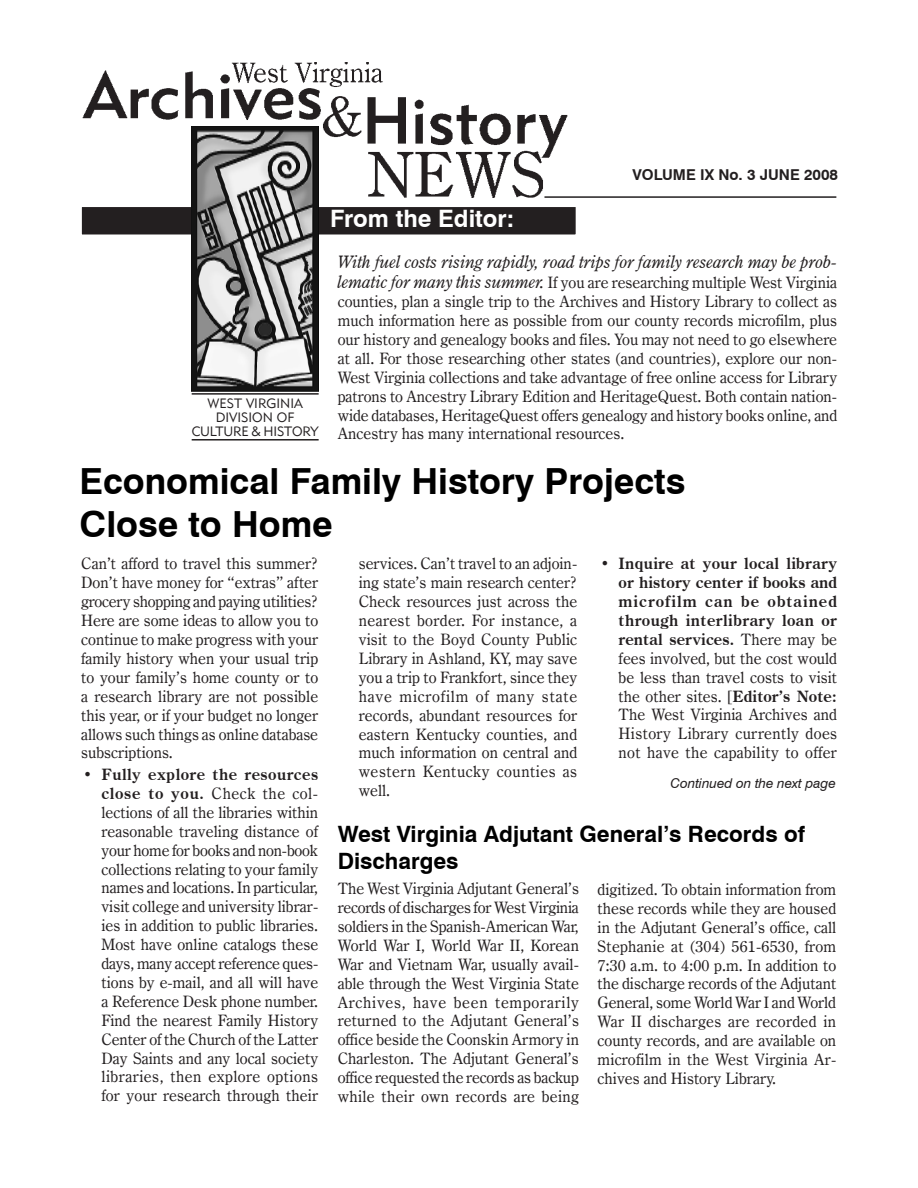
<style>
.page{position:relative;width:918px;height:1188px;background:#fff}
.page>*{position:absolute;margin:0;border:0;box-sizing:border-box;transform-origin:0 0}
.maintitle{font:700 36px/43.2px "Swiss 721 BT";color:#000}
.t1{font:700 24px "Swiss 721 BT";color:#fff}
.title2{font:700 22.5px/27px "Swiss 721 BT";color:#000}
.bodytext{font:italic 17.25px "Century Oldstyle BT";color:#231f20}
.bodytext-2{font:15.75px/18.9px "Century Oldstyle BT";letter-spacing:.005em;color:#231f20;text-align:justify}
.t2{font:700 15px "Swiss 721 BT";color:#231f20}
.t3{font:13.5px "Geometric 415 BT Lite A";color:#231f20}
.t4{font:italic 13.5px "Swiss 721 BT";color:#231f20}
.s1{font-style:italic;font-size:17.25px}
.s2{font-family:"Times New Roman";font-size:18px}
.s3{font-weight:700}
</style>
<div class="page">
<div style="left:81px;top:206px;width:495px;height:29px;background:#231f20"></div>
<div style="left:80px;top:206px;width:497px;height:30px;border:2px solid #fff"></div>
<img style="left:83px;top:63px;width:484px;height:135px">
<img style="left:192px;top:127px;width:127px;height:264px">
<hr style="left:192px;top:393px;width:127px;height:2px;background:#231f20">
<hr style="left:192px;top:439px;width:127px;height:2px;background:#231f20">
<hr style="left:544px;top:196px;width:292px;height:2px;background:#231f20">
<p class="t1" style="left:330px;top:204px;width:185px">From the Editor:</p>
<p class="t2" style="left:633px;top:166px;width:207px">VOLUME IX No. 3 JUNE 2008</p>
<p class="bodytext" style="left:338px;top:251px;width:501px">With fuel costs rising rapidly, road trips for family research may be prob-</p>
<p class="bodytext-2" style="left:338px;top:273px;width:501px"><span class="s1">lematic for many this summer.</span> If you are researching multiple West Virginia counties, plan a single trip to the Archives and History Library to collect as much information here as possible from our county records microfilm, plus our history and genealogy books and files. You may not need to go elsewhere at all. For those researching other states (and countries), explore our non-West Virginia collections and take advantage of free online access for Library patrons to Ancestry Library Edition and HeritageQuest. Both contain nation&shy;wide databases, HeritageQuest offers genealogy and history books online, and Ancestry has many international resources.</p>
<p class="maintitle" style="left:80px;top:459px;width:607px">Economical Family History Projects<br>Close to Home</p>
<p class="bodytext-2" style="left:81px;top:554px;width:239px">Can’t afford to travel this summer?<br>Don’t have money for “extras” after grocery shopping and paying utilities?<br>Here are some ideas to allow you to continue to make progress with your family history when your usual trip to your family’s home county or to a research library are not possible this year, or if your budget no longer allows such things as online database subscriptions.</p>
<p class="bodytext-2" style="left:101px;top:765px;width:218px;text-indent:-17px"><span class="s2">•</span> <span class="s3">Fully explore the resources close to you.</span> Check the col&shy;lections of all the libraries within reasonable traveling distance of your home for books and non-book collections relating to your family names and locations. In particular, visit college and university librar&shy;ies in addition to public libraries.<br>Most have online catalogs these days, many accept reference ques&shy;tions by e-mail, and all will have a Reference Desk phone number.<br>Find the nearest Family History Center of the Church of the Latter Day Saints and any local society libraries, then explore options for your research through their</p>
<p class="t3" style="left:207px;top:395px;width:97px">WEST VIRGINIA</p>
<p class="t3" style="left:216px;top:409px;width:80px">DIVISION OF</p>
<p class="t3" style="left:192px;top:423px;width:128px">CULTURE &amp; HISTORY</p>
<p class="bodytext-2" style="left:359px;top:554px;width:220px">services. Can’t travel to an adjoin&shy;ing state’s main research center?<br>Check resources just across the nearest border. For instance, a visit to the Boyd County Public Library in Ashland, KY, may save you a trip to Frankfort, since they have microfilm of many state records, abundant resources for eastern Kentucky counties, and much information on central and western Kentucky counties as well.</p>
<p class="bodytext-2" style="left:619px;top:554px;width:220px;text-indent:-17px"><span class="s2">•</span> <span class="s3">Inquire at your local library or history center if books and microfilm can be obtained through interlibrary loan or rental services.</span> There may be fees involved, but the cost would be less than travel costs to visit the other sites. [<span class="s3">Editor’s Note:<br></span>The West Virginia Archives and History Library currently does not have the capability to offer</p>
<p class="t4" style="left:671px;top:775px;width:167px">Continued on the next page</p>
<p class="title2" style="left:338px;top:820px;width:469px">West Virginia Adjutant General’s Records of<br>Discharges</p>
<p class="bodytext-2" style="left:338px;top:879px;width:243px">The West Virginia Adjutant General’s records of discharges for West Virginia soldiers in the Spanish-American War, World War I, World War II, Korean War and Vietnam War, usually avail&shy;able through the West Virginia State Archives, have been temporarily returned to the Adjutant General’s office beside the Coonskin Armory in Charleston. The Adjutant General’s office requested the records as backup while their own records are being</p>
<p class="bodytext-2" style="left:598px;top:880px;width:240px">digitized. To obtain information from these records while they are housed in the Adjutant General’s office, call Stephanie at (304) 561-6530, from 7:30 a.m. to 4:00 p.m. In addition to the discharge records of the Adjutant General, some World War I and World War II discharges are recorded in county records, and are available on microfilm in the West Virginia Ar&shy;chives and History Library.</p>
</div>
